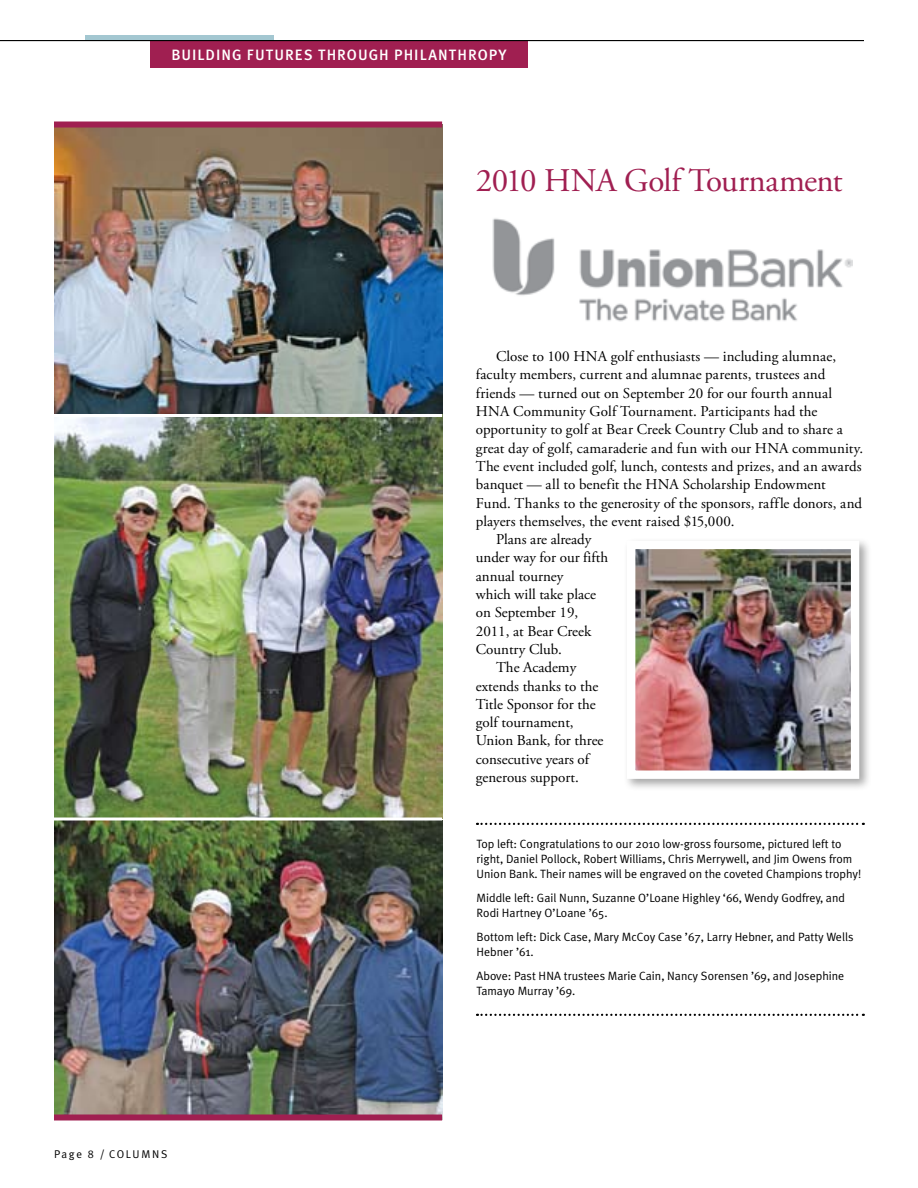
<style>
.page{position:relative;width:918px;height:1188px;background:#fff}
.page>*{position:absolute;margin:0;border:0;box-sizing:border-box;transform-origin:0 0}
.t1{font:33px "Adobe Garamond Pro";letter-spacing:-.015em;color:#a01f51}
.t2{font:15px "Adobe Garamond Pro";color:#000}
.t3{font:500 15px "Meta Plus";letter-spacing:.065em;color:#fff}
.t4{font:12px/15px "Meta Plus Normal";color:#000}
.t5{font:11.25px "Meta Plus Normal";letter-spacing:.145em;color:#000}
</style>
<div class="page">
<img style="left:54px;top:417px;width:388px;height:401px">
<img style="left:54px;top:821px;width:388px;height:293px">
<img style="left:54px;top:128px;width:388px;height:286px">
<img style="left:492px;top:218px;width:360px;height:104px">
<svg style="left:477px;top:1014px;width:387px;height:2px"></svg>
<div style="left:54px;top:122px;width:388px;height:6px;background:#a01f51"></div>
<div style="left:54px;top:1114px;width:388px;height:6px;background:#a01f51"></div>
<svg style="left:477px;top:823px;width:387px;height:2px"></svg>
<div style="left:150px;top:41px;width:378px;height:27px;background:#a01f51"></div>
<div style="left:86px;top:35px;width:188px;height:5px;background:#a3c7d1"></div>
<hr style="left:0;top:40px;width:864px;height:1px;background:#000">
<div style="left:623px;top:537px;width:249px;height:254px;background:#000;opacity:.35"></div>
<img style="left:636px;top:550px;width:214px;height:220px">
<div style="left:627px;top:541px;width:232px;height:238px;border:8px solid #fff"></div>
<p class="t3" style="left:171px;top:46px;width:337px">BUILDING FUTURES THROUGH PHILANTHROPY</p>
<h1 class="t1" style="left:476px;top:161px;width:368px">2010 HNA Golf Tournament</h1>
<p class="t2" style="left:496px;top:347px;width:342px">Close to 100 HNA golf enthusiasts — including alumnae,</p>
<p class="t2" style="left:476px;top:366px;width:351px">faculty members, current and alumnae parents, trustees and</p>
<p class="t2" style="left:476px;top:384px;width:358px">friends — turned out on September 20 for our fourth annual</p>
<p class="t2" style="left:476px;top:402px;width:343px">HNA Community Golf Tournament. Participants had the</p>
<p class="t2" style="left:476px;top:421px;width:369px">opportunity to golf at Bear Creek Country Club and to share a</p>
<p class="t2" style="left:476px;top:439px;width:389px">great day of golf, camaraderie and fun with our HNA community.</p>
<p class="t2" style="left:476px;top:457px;width:387px">The event included golf, lunch, contests and prizes, and an awards</p>
<p class="t2" style="left:476px;top:475px;width:351px">banquet — all to benefit the HNA Scholarship Endowment</p>
<p class="t2" style="left:476px;top:494px;width:388px">Fund. Thanks to the generosity of the sponsors, raffle donors, and</p>
<p class="t2" style="left:476px;top:512px;width:260px">players themselves, the event raised $15,000.</p>
<p class="t2" style="left:496px;top:530px;width:97px">Plans are already</p>
<p class="t2" style="left:476px;top:549px;width:134px">under way for our fifth</p>
<p class="t2" style="left:476px;top:567px;width:89px">annual tourney</p>
<p class="t2" style="left:476px;top:585px;width:122px">which will take place</p>
<p class="t2" style="left:476px;top:604px;width:104px">on September 19,</p>
<p class="t2" style="left:476px;top:622px;width:117px">2011, at Bear Creek</p>
<p class="t2" style="left:476px;top:640px;width:87px">Country Club.</p>
<p class="t2" style="left:496px;top:658px;width:82px">The Academy</p>
<p class="t2" style="left:476px;top:677px;width:124px">extends thanks to the</p>
<p class="t2" style="left:476px;top:695px;width:121px">Title Sponsor for the</p>
<p class="t2" style="left:476px;top:713px;width:99px">golf tournament,</p>
<p class="t2" style="left:476px;top:732px;width:129px">Union Bank, for three</p>
<p class="t2" style="left:476px;top:750px;width:115px">consecutive years of</p>
<p class="t2" style="left:476px;top:768px;width:104px">generous support.</p>
<p class="t5" style="left:54px;top:1147px;width:115px">Page 8 / COLUMNS</p>
<p class="t4" style="left:477px;top:836px;width:386px">Top left: Congratulations to our 2010 low-gross foursome, pictured left to right, Daniel Pollock, Robert Williams, Chris Merrywell, and Jim Owens from<br>Union Bank. Their names will be engraved on the coveted Champions trophy!</p>
<p class="t4" style="left:477px;top:890px;width:370px">Middle left: Gail Nunn, Suzanne O’Loane Highley ‘66, Wendy Godfrey, and<br>Rodi Hartney O’Loane ’65.</p>
<p class="t4" style="left:477px;top:929px;width:378px">Bottom left: Dick Case, Mary McCoy Case ’67, Larry Hebner, and Patty Wells<br>Hebner ’61.</p>
<p class="t4" style="left:477px;top:968px;width:369px">Above: Past HNA trustees Marie Cain, Nancy Sorensen ’69, and Josephine<br>Tamayo Murray ’69.</p>
</div>
